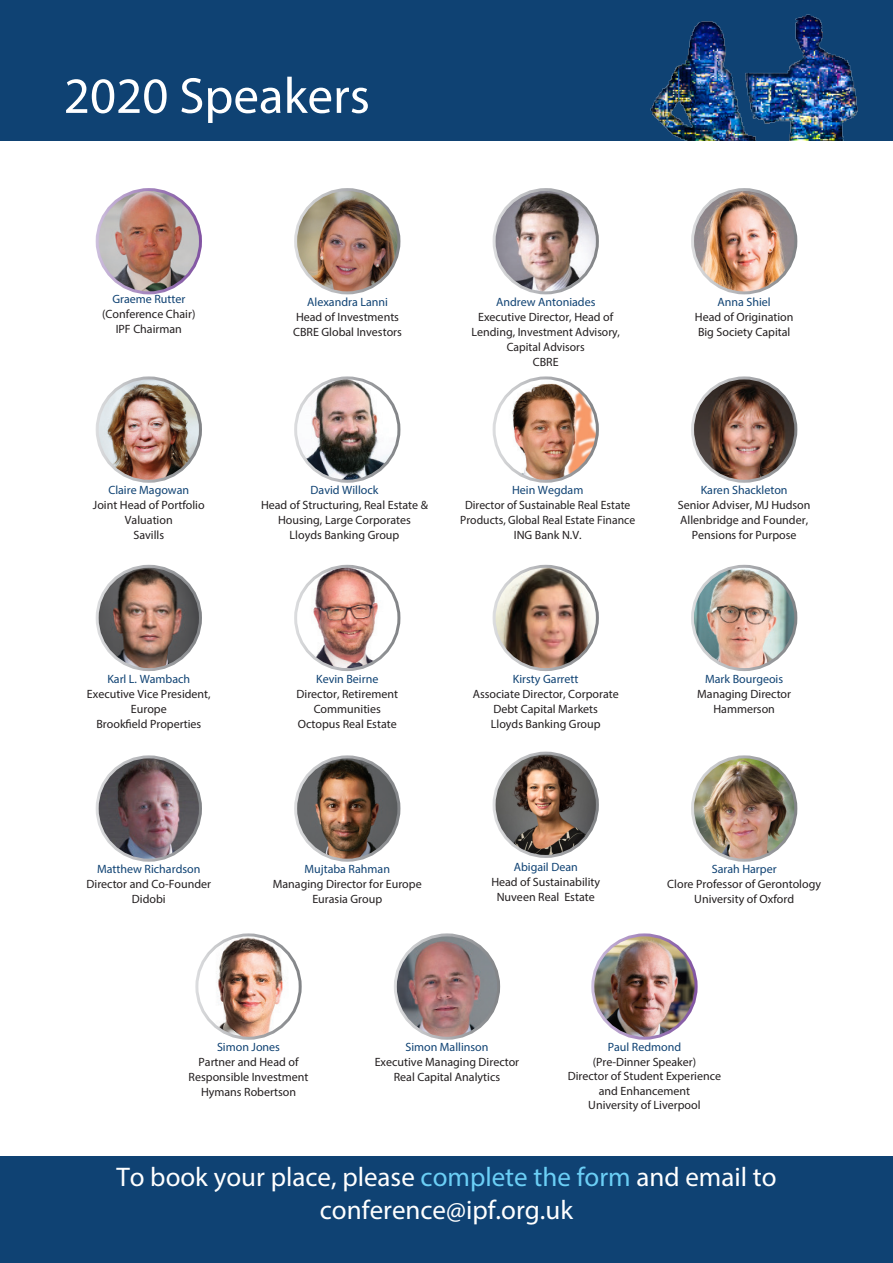
<style>
.page{position:relative;width:893px;height:1263px;background:#fff}
.page>*{position:absolute;margin:0;border:0;box-sizing:border-box;transform-origin:0 0}
.t1{font:51px "Myriad Pro";color:#fff}
.t2{font:27px/32.4px "Myriad Pro";color:#fff;text-align:center}
.t3{font:12px/15px "Myriad Pro";color:#231f20;text-align:center}
.t4{font:12px "Myriad Pro";color:#0f4273}
.s1{color:#0f4273}
.s2{color:#6bcff6}
</style>
<div class="page">
<div style="left:0;top:1157px;width:893px;height:106px;background:#0f4273"></div>
<div style="left:0;top:0;width:893px;height:140px;background:#0f4273"></div>
<img style="left:97px;top:190px;width:103px;height:103px;border-radius:52px">
<div style="left:96px;top:188px;width:106px;height:106px;border:3px solid #fff;border-radius:50%"></div>
<img style="left:296px;top:190px;width:103px;height:103px;border-radius:52px">
<div style="left:294px;top:188px;width:106px;height:106px;border:3px solid #fff;border-radius:50%"></div>
<img style="left:494px;top:190px;width:103px;height:103px;border-radius:52px">
<div style="left:493px;top:188px;width:106px;height:106px;border:3px solid #fff;border-radius:50%"></div>
<img style="left:692px;top:190px;width:104px;height:103px;border-radius:52px">
<div style="left:691px;top:188px;width:106px;height:106px;border:3px solid #fff;border-radius:50%"></div>
<img style="left:97px;top:378px;width:103px;height:103px;border-radius:52px">
<div style="left:96px;top:376px;width:106px;height:107px;border:3px solid #fff;border-radius:50%"></div>
<img style="left:296px;top:378px;width:103px;height:103px;border-radius:52px">
<div style="left:294px;top:376px;width:106px;height:107px;border:3px solid #fff;border-radius:50%"></div>
<img style="left:494px;top:378px;width:103px;height:103px;border-radius:52px">
<div style="left:493px;top:376px;width:106px;height:107px;border:3px solid #fff;border-radius:50%"></div>
<img style="left:692px;top:378px;width:104px;height:103px;border-radius:52px">
<div style="left:691px;top:376px;width:106px;height:107px;border:3px solid #fff;border-radius:50%"></div>
<img style="left:97px;top:566px;width:103px;height:104px;border-radius:52px">
<div style="left:96px;top:565px;width:106px;height:106px;border:3px solid #fff;border-radius:50%"></div>
<img style="left:296px;top:566px;width:103px;height:104px;border-radius:52px">
<div style="left:294px;top:565px;width:106px;height:106px;border:3px solid #fff;border-radius:50%"></div>
<img style="left:494px;top:566px;width:103px;height:104px;border-radius:52px">
<div style="left:493px;top:565px;width:106px;height:106px;border:3px solid #fff;border-radius:50%"></div>
<img style="left:692px;top:566px;width:104px;height:104px;border-radius:52px">
<div style="left:691px;top:565px;width:106px;height:106px;border:3px solid #fff;border-radius:50%"></div>
<img style="left:97px;top:757px;width:103px;height:103px;border-radius:52px">
<div style="left:96px;top:755px;width:106px;height:107px;border:3px solid #fff;border-radius:50%"></div>
<img style="left:296px;top:757px;width:103px;height:103px;border-radius:52px">
<div style="left:294px;top:755px;width:106px;height:107px;border:3px solid #fff;border-radius:50%"></div>
<img style="left:692px;top:757px;width:104px;height:103px;border-radius:52px">
<div style="left:691px;top:755px;width:106px;height:107px;border:3px solid #fff;border-radius:50%"></div>
<img style="left:593px;top:935px;width:103px;height:103px;border-radius:52px">
<div style="left:591px;top:933px;width:107px;height:107px;border:3px solid #fff;border-radius:50%"></div>
<img style="left:197px;top:935px;width:103px;height:103px;border-radius:52px">
<div style="left:195px;top:933px;width:107px;height:107px;border:3px solid #fff;border-radius:50%"></div>
<img style="left:395px;top:935px;width:104px;height:103px;border-radius:52px">
<div style="left:394px;top:933px;width:106px;height:107px;border:3px solid #fff;border-radius:50%"></div>
<img style="left:650px;top:14px;width:208px;height:126px">
<img style="left:494px;top:753px;width:103px;height:103px;border-radius:52px">
<div style="left:493px;top:752px;width:106px;height:106px;border:3px solid #fff;border-radius:50%"></div>
<p class="t1" style="left:64px;top:64px;width:308px">2020 Speakers</p>
<p class="t3" style="left:102px;top:292px;width:95px"><span class="s1">Graeme Rutter </span>(Conference Chair)</p>
<p class="t3" style="left:116px;top:322px;width:68px">IPF Chairman</p>
<p class="t4" style="left:108px;top:483px;width:82px">Claire Magowan</p>
<p class="t3" style="left:93px;top:498px;width:113px">Joint Head of Portfolio<br>Valuation</p>
<p class="t3" style="left:133px;top:528px;width:32px">Savills</p>
<p class="t4" style="left:307px;top:295px;width:82px">Alexandra Lanni</p>
<p class="t3" style="left:296px;top:309px;width:105px">Head of Investments</p>
<p class="t3" style="left:293px;top:324px;width:110px">CBRE Global Investors</p>
<p class="t4" style="left:496px;top:295px;width:101px">Andrew Antoniades</p>
<p class="t3" style="left:471px;top:309px;width:150px">Executive Director, Head of<br>Lending, Investment Advisory,<br>Capital Advisors</p>
<p class="t3" style="left:533px;top:354px;width:27px">CBRE</p>
<p class="t4" style="left:718px;top:295px;width:55px">Anna Shiel</p>
<p class="t3" style="left:695px;top:309px;width:100px">Head of Origination</p>
<p class="t3" style="left:698px;top:324px;width:94px">Big Society Capital</p>
<p class="t4" style="left:311px;top:483px;width:69px">David Willock</p>
<p class="t3" style="left:261px;top:498px;width:168px">Head of Structuring, Real Estate &amp;<br>Housing, Large Corporates</p>
<p class="t3" style="left:290px;top:528px;width:111px">Lloyds Banking Group</p>
<p class="t4" style="left:512px;top:483px;width:73px">Hein Wegdam</p>
<p class="t3" style="left:460px;top:498px;width:176px">Director of Sustainable Real Estate<br>Products, Global Real Estate Finance</p>
<p class="t3" style="left:514px;top:528px;width:69px">ING Bank N.V.</p>
<p class="t4" style="left:701px;top:483px;width:88px">Karen Shackleton</p>
<p class="t3" style="left:678px;top:498px;width:134px">Senior Adviser, MJ Hudson<br>Allenbridge and Founder,<br>Pensions for Purpose</p>
<p class="t4" style="left:107px;top:671px;width:84px">Karl L. Wambach</p>
<p class="t3" style="left:87px;top:686px;width:125px">Executive Vice President,<br>Europe</p>
<p class="t3" style="left:96px;top:716px;width:106px">Brookfield Properties</p>
<p class="t4" style="left:97px;top:862px;width:105px">Matthew Richardson</p>
<p class="t3" style="left:87px;top:877px;width:126px">Director and Co-Founder</p>
<p class="t3" style="left:132px;top:892px;width:35px">Didobi</p>
<p class="t4" style="left:316px;top:671px;width:64px">Kevin Beirne</p>
<p class="t3" style="left:297px;top:686px;width:103px">Director, Retirement<br>Communities</p>
<p class="t3" style="left:298px;top:716px;width:100px">Octopus Real Estate</p>
<p class="t4" style="left:513px;top:671px;width:67px">Kirsty Garrett</p>
<p class="t3" style="left:473px;top:686px;width:148px">Associate Director, Corporate<br>Debt Capital Markets</p>
<p class="t3" style="left:491px;top:716px;width:111px">Lloyds Banking Group</p>
<p class="t4" style="left:705px;top:671px;width:80px">Mark Bourgeois</p>
<p class="t3" style="left:697px;top:686px;width:95px">Managing Director</p>
<p class="t3" style="left:713px;top:701px;width:63px">Hammerson</p>
<p class="t4" style="left:305px;top:862px;width:87px">Mujtaba Rahman</p>
<p class="t3" style="left:273px;top:877px;width:150px">Managing Director for Europe</p>
<p class="t3" style="left:312px;top:892px;width:71px">Eurasia Group</p>
<p class="t4" style="left:514px;top:859px;width:66px">Abigail Dean</p>
<p class="t3" style="left:491px;top:874px;width:110px">Head of Sustainability</p>
<p class="t3" style="left:497px;top:889px;width:100px">Nuveen Real Estate</p>
<p class="t4" style="left:712px;top:862px;width:66px">Sarah Harper</p>
<p class="t3" style="left:667px;top:877px;width:155px">Clore Professor of Gerontology</p>
<p class="t3" style="left:694px;top:892px;width:101px">University of Oxford</p>
<p class="t4" style="left:217px;top:1040px;width:64px">Simon Jones</p>
<p class="t3" style="left:189px;top:1055px;width:121px">Partner and Head of<br>Responsible Investment</p>
<p class="t3" style="left:201px;top:1085px;width:97px">Hymans Robertson</p>
<p class="t4" style="left:405px;top:1040px;width:85px">Simon Mallinson</p>
<p class="t3" style="left:375px;top:1055px;width:146px">Executive Managing Director</p>
<p class="t3" style="left:394px;top:1070px;width:108px">Real Capital Analytics</p>
<p class="t4" style="left:608px;top:1040px;width:75px">Paul Redmond</p>
<p class="t3" style="left:593px;top:1054px;width:105px">(Pre-Dinner Speaker)</p>
<p class="t3" style="left:568px;top:1069px;width:155px;line-height:14.4px">Director of Student Experience and Enhancement</p>
<p class="t3" style="left:588px;top:1097px;width:114px">University of Liverpool</p>
<p class="t2" style="left:116px;top:1160px;width:662px">To book your place, please <span class="s2">complete the form</span> and email to conference@ipf.org.uk</p>
</div>
